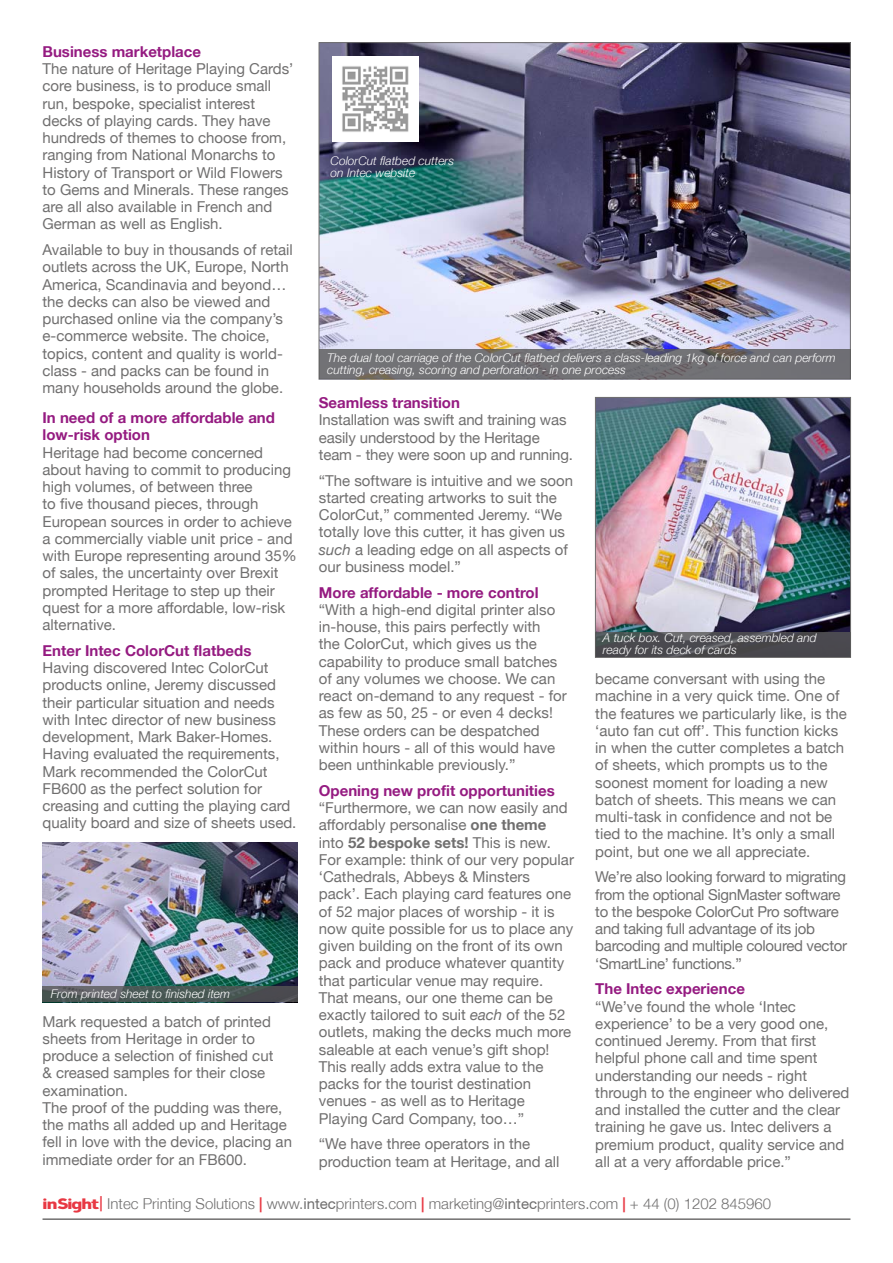
<style>
.page{position:relative;width:893px;height:1263px;background:#fff}
.page>*{position:absolute;margin:0;border:0;box-sizing:border-box;transform-origin:0 0}
.Body_text{font:15px/17.2px "Helvetica Neue";color:#706f6f}
.Body_text-2{font:15px/17.2px "Helvetica Neue";letter-spacing:-.02em;color:#706f6f}
.Body_text-3{font:700 15px/17.2px "Helvetica 75";color:#951b81}
.t1{font:300 15px "Helvetica 45";color:#706f6f}
.Picture_caption_whit{font:italic 300 12px/12px "Helvetica 46";color:#fff}
.s1{font-style:italic}
.s2{font-family:"Helvetica 75";font-weight:700;color:#951b81}
.s3{font-weight:700}
.s4{font-family:"Brooklyn Samuels Five";font-weight:700;color:#e83843}
.s5{font-family:"Helvetica 75";font-weight:700;color:#e83843}
.s6{font-family:"Helvetica 55 Roman";font-weight:400}
</style>
<div class="page">
<hr style="left:43px;top:1218px;width:807px;height:2px;background:#706f6f">
<img style="left:321px;top:45px;width:527px;height:304px">
<svg style="left:319px;top:349px;width:531px;height:30px;background:#6f6f73"></svg>
<img style="left:597px;top:399px;width:252px;height:233px">
<div style="left:595px;top:397px;width:256px;height:260px;border:1px solid #706f6f"></div>
<svg style="left:595px;top:632px;width:256px;height:25px;background:#4c4c50"></svg>
<img style="left:43px;top:842px;width:255px;height:144px">
<svg style="left:42px;top:986px;width:256px;height:16px;background:#4f5857"></svg>
<img style="left:333px;top:56px;width:85px;height:86px">
<p class="Body_text-3" style="left:43px;top:42px;width:160px">Business marketplace</p>
<p class="Body_text" style="left:43px;top:61px;width:252px">The nature of Heritage Playing Cards’ core business, is to produce small run, bespoke, specialist interest decks of playing cards. They have hundreds of themes to choose from, ranging from National Monarchs to History of Transport or Wild Flowers to Gems and Minerals. These ranges are all also available in French and German as well as English.</p>
<p class="Body_text" style="left:43px;top:242px;width:252px">Available to buy in thousands of retail outlets across the UK, Europe, North America, Scandinavia and beyond… the decks can also be viewed and purchased online via the company’s e-commerce website. The choice, topics, content and quality is world&shy;class - and packs can be found in many households around the globe.</p>
<p class="Body_text-3" style="left:43px;top:409px;width:234px">In need of a more affordable and low-risk option</p>
<p class="Body_text" style="left:43px;top:444px;width:256px">Heritage had become concerned about having to commit to producing high volumes, of between three<br>to five thousand pieces, through European sources in order to achieve a commercially viable unit price - and with Europe representing around 35% of sales, the uncertainty over Brexit prompted Heritage to step up their quest for a more affordable, low-risk alternative.</p>
<p class="Body_text-3" style="left:43px;top:642px;width:210px">Enter Intec ColorCut flatbeds</p>
<p class="Body_text" style="left:43px;top:660px;width:255px">Having discovered Intec ColorCut products online, Jeremy discussed their particular situation and needs with Intec director of new business development, Mark Baker-Homes.<br>Having evaluated the requirements, Mark recommended the ColorCut FB600 as the perfect solution for creasing and cutting the playing card quality board and size of sheets used.</p>
<p class="Picture_caption_whit" style="left:51px;top:988px;width:181px">From printed sheet to finished item</p>
<p class="Body_text" style="left:43px;top:1013px;width:251px">Mark requested a batch of printed sheets from Heritage in order to produce a selection of finished cut<br>&amp; creased samples for their close examination.<br>The proof of the pudding was there, the maths all added up and Heritage fell in love with the device, placing an immediate order for an FB600.</p>
<p class="Picture_caption_whit" style="left:331px;top:155px;width:125px">ColorCut flatbed cutters</p>
<p class="Picture_caption_whit" style="left:331px;top:167px;width:86px">on Intec website</p>
<p class="Picture_caption_whit" style="left:327px;top:351px;width:510px">The dual tool carriage of the ColorCut flatbed delivers a class-leading 1kg of force and can perform cutting, creasing, scoring and perforation - in one process</p>
<p class="Body_text-3" style="left:319px;top:394px;width:143px">Seamless transition</p>
<p class="Body_text" style="left:319px;top:412px;width:256px">Installation was swift and training was easily understood by the Heritage team - they were soon up and running.</p>
<p class="Body_text" style="left:319px;top:472px;width:256px">“The software is intuitive and we soon started creating artworks to suit the ColorCut,” commented Jeremy. “We totally love this cutter, it has given us <span class="s1">such</span> a leading edge on all aspects of our business model.”</p>
<p class="Body_text-3" style="left:319px;top:583px;width:221px">More affordable - more control</p>
<p class="Body_text" style="left:319px;top:602px;width:249px">“With a high-end digital printer also in-house, this pairs perfectly with<br>the ColorCut, which gives us the capability to produce small batches of any volumes we choose. We can react on-demand to any request - for as few as 50, 25 - or even 4 decks!<br>These orders can be despatched within hours - all of this would have been unthinkable previously.”</p>
<p class="Body_text" style="left:319px;top:783px;width:257px"><span class="s2">Opening new profit opportunities </span>“Furthermore, we can now easily and affordably personalise <span class="s3">one theme </span>into <span class="s3">52 bespoke sets!</span> This is new.<br>For example: think of our very popular ‘Cathedrals, Abbeys &amp; Minsters pack’. Each playing card features one of 52 major places of worship - it is now quite possible for us to place any given building on the front of its own pack and produce whatever quantity that particular venue may require.<br>That means, our one theme can be exactly tailored to suit <span class="s1">each</span> of the 52 outlets, making the decks much more saleable at each venue’s gift shop!<br>This really adds extra value to the packs for the tourist destination venues - as well as to Heritage Playing Card Company, too…”</p>
<p class="Body_text" style="left:319px;top:1136px;width:242px">“We have three operators in the production team at Heritage, and all</p>
<p class="Picture_caption_whit" style="left:603px;top:631px;width:216px;line-height:12.8px">A tuck box. Cut, creased, assembled and ready for its deck of cards</p>
<p class="Body_text" style="left:595px;top:671px;width:253px">became conversant with using the machine in a very quick time. One of the features we particularly like, is the ‘auto fan cut off’. This function kicks in when the cutter completes a batch of sheets, which prompts us to the soonest moment for loading a new batch of sheets. This means we can multi-task in confidence and not be tied to the machine. It’s only a small point, but one we all appreciate.</p>
<p class="Body_text-2" style="left:595px;top:869px;width:253px">We’re also looking forward to migrating from the optional SignMaster software to the bespoke ColorCut Pro software and taking full advantage of its job barcoding and multiple coloured vector ‘SmartLine’ functions.”</p>
<p class="Body_text" style="left:595px;top:981px;width:255px"><span class="s2">The Intec experience<br></span>“We’ve found the whole ‘Intec experience’ to be a very good one, continued Jeremy. From that first helpful phone call and time spent understanding our needs - right through to the engineer who delivered and installed the cutter and the clear training he gave us. Intec delivers a premium product, quality service and all at a very affordable price.”</p>
<p class="t1" style="left:43px;top:1194px;width:730px"><span class="s4">inSight|</span> Intec Printing Solutions <span class="s5">|</span> www.<span class="s6">intec</span>printers.com <span class="s5">|</span> marketing@<span class="s6">intec</span>printers.com <span class="s5">|</span> + 44 (0) 1202 845960</p>
</div>
